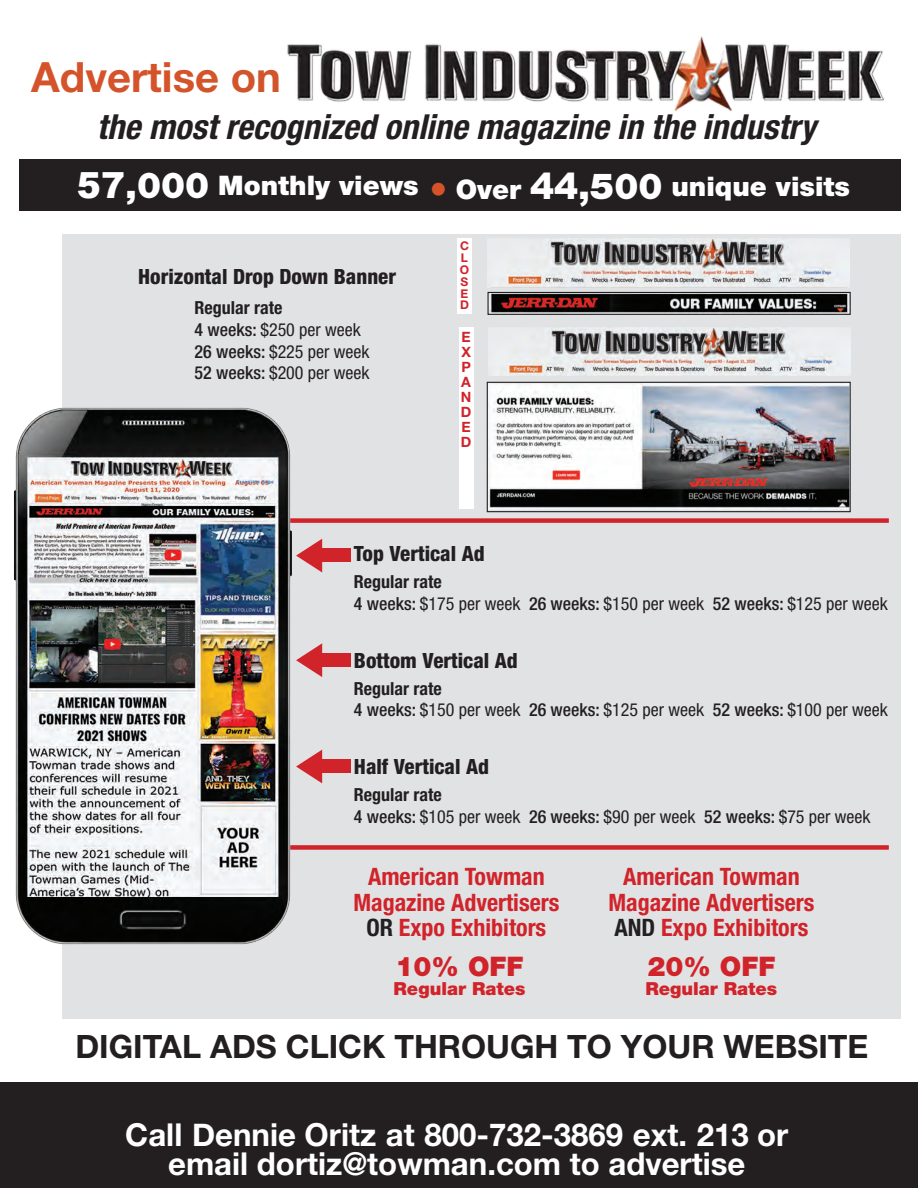
<style>
.page{position:relative;width:918px;height:1188px;background:#fff}
.page>*{position:absolute;margin:0;border:0;box-sizing:border-box;transform-origin:0 0}
.t1{font:700 41.7px "Helvetica Neue LT Std";color:#d5532a}
.t2{font:italic 700 condensed 34.5px "Helvetica Neue LT Std";color:#231f20}
.t3{font:700 32.25px "Helvetica Neue LT Std";color:#231f20}
.t4{font:700 31.65px/29.5px "Helvetica Neue LT Std";color:#fff;text-align:center}
.t5{font:900 27px "Helvetica Neue LT Std";color:#fff}
.t6{font:900 27px "Helvetica Neue LT Std";color:#d1232a}
.t7{font:700 condensed 24px/25.5px "Helvetica Neue LT Std";color:#d1232a;text-align:center}
.t8{font:800 condensed 21px "Helvetica Neue LT Std";color:#231f20}
.t9{font:condensed 18px/21.6px "Helvetica Neue LT Std";color:#231f20}
.t10{font:700 condensed 18px "Helvetica Neue LT Std";color:#231f20}
.t11{font:900 18px "Helvetica Neue LT Std";color:#d1232a}
.t12{font:700 14.25px "Helvetica Neue LT Std";color:#d1232a}
.t13{font:700 12px "Helvetica Neue LT Std";color:#d1232a}
.s1{color:#d2542a}
.s2{font-family:"Arial";font-size:36px}
.s3{font-size:36px}
.s4{font-size:36px;color:#d5532a}
.s5{font-weight:500}
.s6{color:#231f20}
.s7{font-family:"Helvetica Neue"}
</style>
<div class="page">
<div style="left:19px;top:159px;width:882px;height:52px;background:#231f20"></div>
<div style="left:62px;top:235px;width:839px;height:784px;background:#e1e2e4"></div>
<img style="left:287px;top:36px;width:597px;height:75px">
<img style="left:487px;top:239px;width:362px;height:48px">
<img style="left:488px;top:327px;width:362px;height:49px">
<img style="left:490px;top:294px;width:359px;height:19px">
<div style="left:488px;top:292px;width:363px;height:23px;border:1px solid #231f20"></div>
<img style="left:489px;top:384px;width:360px;height:126px">
<div style="left:487px;top:382px;width:364px;height:130px;border:1px solid #231f20"></div>
<div style="left:81px;top:518px;width:808px;height:5px;background:#d1232a"></div>
<div style="left:110px;top:845px;width:779px;height:5px;background:#d1232a"></div>
<div style="left:0;top:1082px;width:918px;height:106px;background:#231f20"></div>
<div style="left:315px;top:548px;width:36px;height:14px;background:#d1232a"></div>
<div style="left:315px;top:653px;width:36px;height:14px;background:#d1232a"></div>
<div style="left:315px;top:759px;width:36px;height:14px;background:#d1232a"></div>
<img style="left:14px;top:407px;width:326px;height:538px">
<div style="left:457px;top:239px;width:15px;height:75px;background:#fff"></div>
<div style="left:459px;top:327px;width:15px;height:182px;background:#fff"></div>
<p class="t1" style="left:31px;top:51px;width:251px">Advertis<span class="s1">e on</span></p>
<p class="t2" style="left:97px;top:106px;width:720px">the most recognized online magazine in the industry</p>
<p class="t5" style="left:77px;top:170px;width:775px"><span class="s2">57</span><span class="s3">,000</span> Monthly views <span class="s4">•</span> Over <span class="s2">44,</span><span class="s3">500</span> unique visits</p>
<p class="t8" style="left:138px;top:263px;width:259px">Horizontal Drop Down Banner</p>
<p class="t10" style="left:194px;top:297px;width:89px">Regular rate</p>
<p class="t9" style="left:194px;top:319px;width:177px"><span class="s5">4 weeks:</span> $250 per week<br><span class="s5">26 weeks:</span> $225 per week<br><span class="s5">52 weeks:</span> $200 per week</p>
<p class="t13" style="left:460px;top:238px;width:10px">C</p>
<p class="t13" style="left:461px;top:250px;width:9px">L</p>
<p class="t13" style="left:460px;top:262px;width:11px">O</p>
<p class="t13" style="left:461px;top:274px;width:9px">S</p>
<p class="t13" style="left:461px;top:286px;width:9px">E</p>
<p class="t13" style="left:460px;top:298px;width:10px">D</p>
<p class="t12" style="left:461px;top:328px;width:11px">E</p>
<p class="t12" style="left:461px;top:343px;width:11px">X</p>
<p class="t12" style="left:461px;top:358px;width:11px">P</p>
<p class="t12" style="left:461px;top:373px;width:11px">A</p>
<p class="t12" style="left:461px;top:388px;width:12px">N</p>
<p class="t12" style="left:461px;top:403px;width:12px">D</p>
<p class="t12" style="left:461px;top:418px;width:11px">E</p>
<p class="t12" style="left:461px;top:433px;width:12px">D</p>
<p class="t8" style="left:354px;top:541px;width:132px">Top Vertical Ad</p>
<p class="t10" style="left:354px;top:571px;width:89px">Regular rate</p>
<p class="t9" style="left:354px;top:593px;width:535px"><span class="s5">4 weeks:</span> $175 per week <span class="s5">26 weeks:</span> $150 per week <span class="s5">52 weeks:</span> $125 per week</p>
<p class="t8" style="left:354px;top:647px;width:165px">Bottom Vertical Ad</p>
<p class="t10" style="left:354px;top:677px;width:89px">Regular rate</p>
<p class="t9" style="left:354px;top:699px;width:535px"><span class="s5">4 weeks:</span> $150 per week <span class="s5">26 weeks:</span> $125 per week <span class="s5">52 weeks:</span> $100 per week</p>
<p class="t8" style="left:354px;top:754px;width:137px">Half Vertical Ad</p>
<p class="t10" style="left:354px;top:784px;width:89px">Regular rate</p>
<p class="t9" style="left:354px;top:805px;width:518px"><span class="s5">4 weeks:</span> $105 per week <span class="s5">26 weeks:</span> $90 per week <span class="s5">52 weeks:</span> $75 per week</p>
<p class="t7" style="left:353px;top:863px;width:208px">American Towman<br>Magazine Advertisers<br><span class="s6">OR</span> Expo Exhibitors</p>
<p class="t7" style="left:608px;top:863px;width:208px">American Towman<br>Magazine Advertisers<br><span class="s6">AND</span> Expo Exhibitors</p>
<p class="t6" style="left:395px;top:950px;width:130px">10% OFF</p>
<p class="t11" style="left:394px;top:978px;width:133px">Regular Rates</p>
<p class="t6" style="left:647px;top:950px;width:130px">20% OFF</p>
<p class="t11" style="left:646px;top:978px;width:133px">Regular Rates</p>
<p class="t3" style="left:75px;top:1027px;width:795px">DIGITAL ADS CLICK THROUGH TO YOUR WEBSITE</p>
<p class="t4" style="left:125px;top:1119px;width:664px">Call <span class="s7">Dennie Oritz</span> at 800-732-3869 ext. 2<span class="s7">13</span> or email <span class="s7">dortiz</span>@towman.com to advertise</p>
</div>
